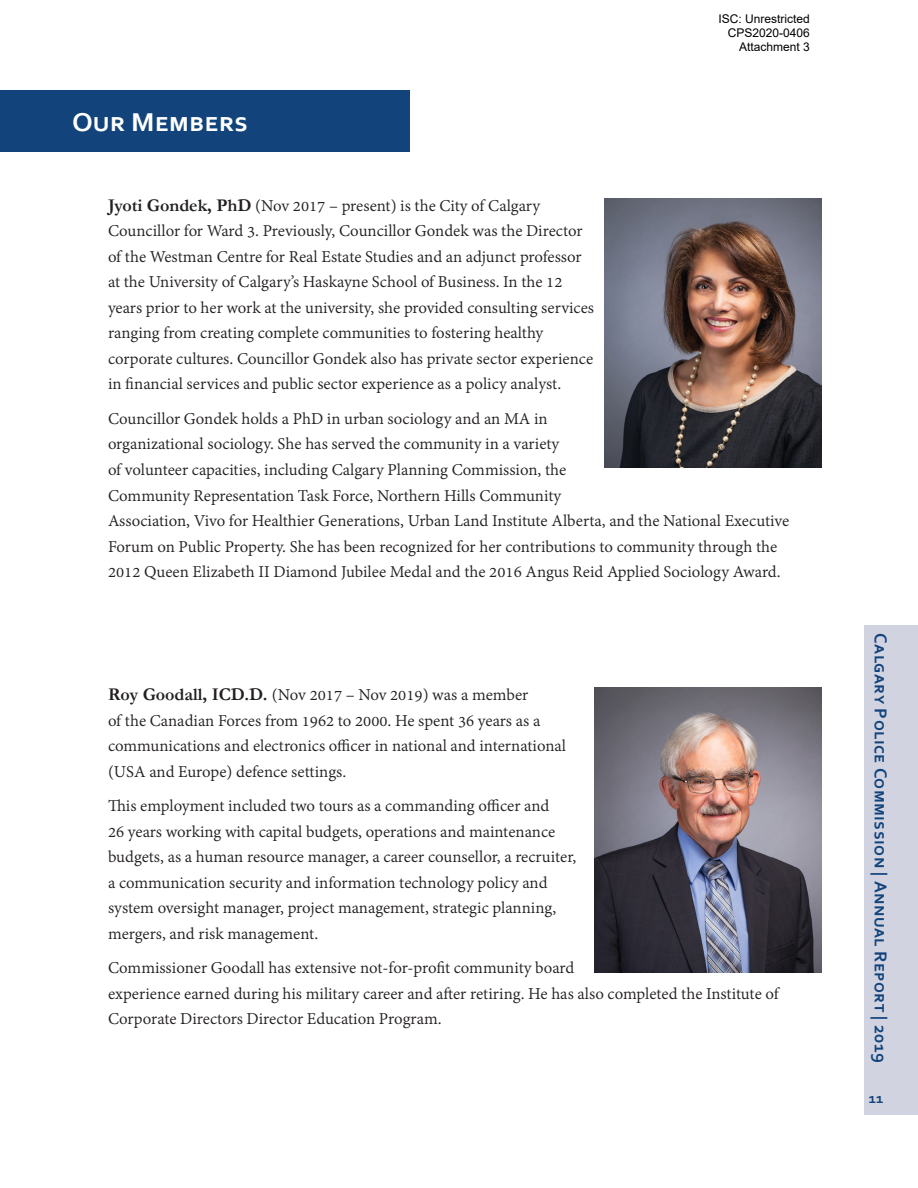
<style>
.page{position:relative;width:918px;height:1188px;background:#fff}
.page>*{position:absolute;margin:0;border:0;box-sizing:border-box;transform-origin:0 0}
.Page_Header{font:700 27px "Corbel";color:#fff;scale:1.05 1}
.Content_Text{font:18px/25.5px "Adobe Devanagari";color:#231f20}
.t1{font:700 18px "Corbel";letter-spacing:.02em;color:#12447b}
.t2{font:700 15px "Corbel";color:#12447b}
.t3{font:12px/14.4px "Arial";color:#000;text-align:right}
.s1{font-family:"Garamond";font-weight:700}
</style>
<div class="page">
<div style="left:864px;top:626px;width:54px;height:489px;background:#d1d3e1"></div>
<div style="left:0;top:90px;width:410px;height:61px;background:#12447b"></div>
<img style="left:604px;top:198px;width:218px;height:270px">
<img style="left:594px;top:687px;width:228px;height:285px">
<p class="Page_Header" style="left:72px;top:105px;width:170px">Our Members</p>
<p class="t3" style="left:719px;top:11px;width:93px">ISC: Unrestricted<br>CPS2020-0406<br>Attachment 3</p>
<p class="Content_Text" style="left:108px;top:194px;width:488px"><span class="s1">Jyoti Gondek, PhD</span> (Nov 2017 – present) is the City of Calgary Councillor for Ward 3. Previously, Councillor Gondek was the Director of the Westman Centre for Real Estate Studies and an adjunct professor at the University of Calgary’s Haskayne School of Business. In the 12 years prior to her work at the university, she provided consulting services ranging from creating complete communities to fostering healthy corporate cultures. Councillor Gondek also has private sector experience in financial services and public sector experience as a policy analyst.</p>
<p class="Content_Text" style="left:108px;top:407px;width:683px">Councillor Gondek holds a PhD in urban sociology and an MA in<br>organizational sociology. She has served the community in a variety<br>of volunteer capacities, including Calgary Planning Commission, the<br>Community Representation Task Force, Northern Hills Community<br>Association, Vivo for Healthier Generations, Urban Land Institute Alberta, and the National Executive Forum on Public Property. She has been recognized for her contributions to community through the 2012 Queen Elizabeth II Diamond Jubilee Medal and the 2016 Angus Reid Applied Sociology Award.</p>
<p class="Content_Text" style="left:108px;top:684px;width:460px"><span class="s1">Roy Goodall, ICD.D.</span> (Nov 2017 – Nov 2019) was a member<br>of the Canadian Forces from 1962 to 2000. He spent 36 years as a communications and electronics officer in national and international (USA and Europe) defence settings.</p>
<p class="Content_Text" style="left:108px;top:795px;width:470px">This employment included two tours as a commanding officer and<br>26 years working with capital budgets, operations and maintenance budgets, as a human resource manager, a career counsellor, a recruiter, a communication security and information technology policy and system oversight manager, project management, strategic planning, mergers, and risk management.</p>
<p class="Content_Text" style="left:108px;top:957px;width:672px">Commissioner Goodall has extensive not-for-profit community board<br>experience earned during his military career and after retiring. He has also completed the Institute of<br>Corporate Directors Director Education Program.</p>
<p class="t1" style="left:892px;top:633px;width:431px;rotate:90deg">Calgary Police Commission | Annual Report | 2019</p>
<p class="t2" style="left:869px;top:1089px;width:16px">11</p>
</div>
